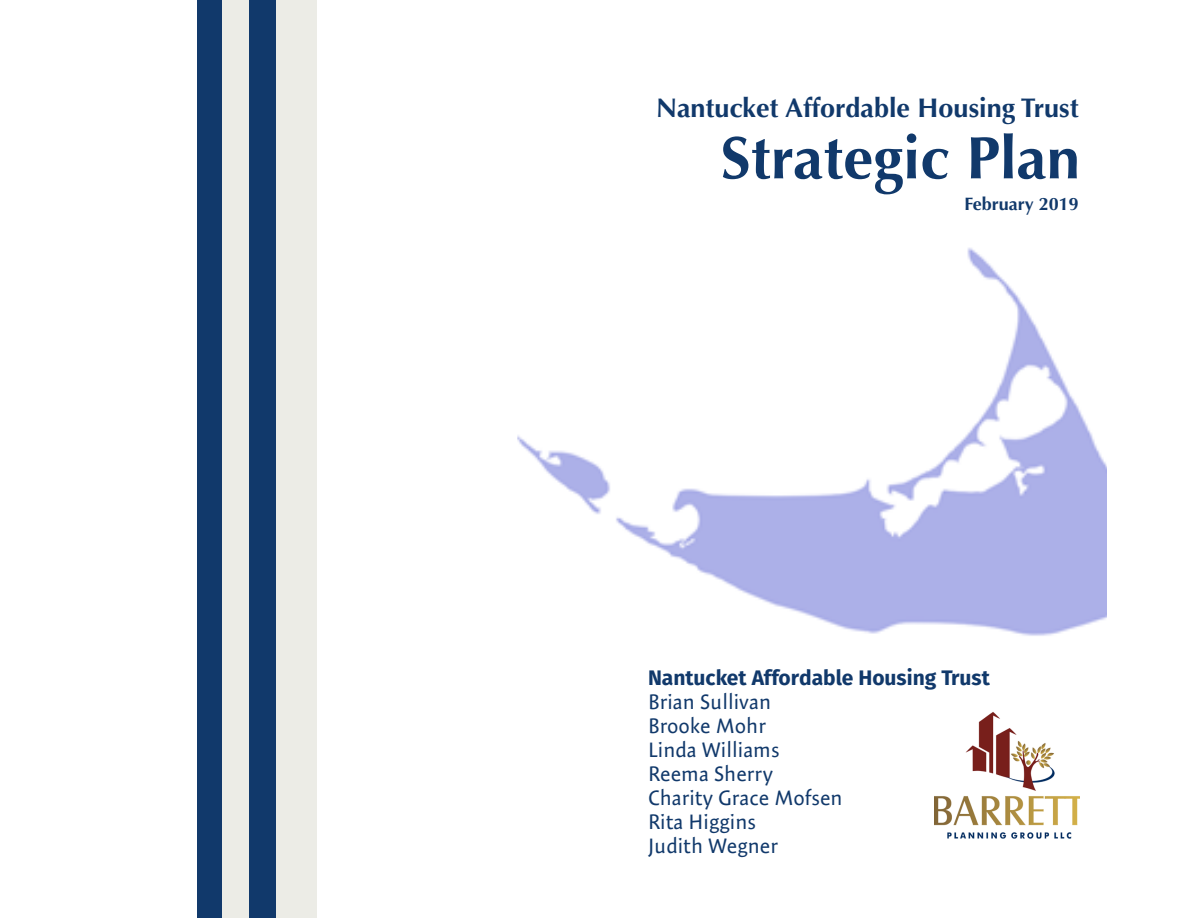
<style>
.page{position:relative;width:1188px;height:918px;background:#fff}
.page>*{position:absolute;margin:0;border:0;box-sizing:border-box;transform-origin:0 0}
.Title_Line_2{font:700 60px "Optima";color:#11396b}
.Title_Line_1{font:700 27px "Optima";color:#11396b}
.Title_Text{font:21px "Expo Sans Pro";color:#11396b}
.Title_Text-2{font:700 21px "Fira Sans";color:#11396b}
.Title_Line_3{font:700 18px "Optima";color:#11396b}
</style>
<div class="page">
<img style="left:518px;top:247px;width:589px;height:389px">
<div style="left:198px;top:0;width:40px;height:918px;background:#11396b"></div>
<div style="left:223px;top:0;width:40px;height:918px;background:#ecece6"></div>
<div style="left:249px;top:0;width:41px;height:918px;background:#11396b"></div>
<div style="left:277px;top:0;width:40px;height:918px;background:#ecece6"></div>
<img style="left:935px;top:712px;width:145px;height:127px">
<p class="Title_Line_1" style="left:656px;top:92px;width:424px">Nantucket Affordable Housing Trust</p>
<p class="Title_Line_2" style="left:721px;top:123px;width:361px">Strategic Plan</p>
<p class="Title_Line_3" style="left:964px;top:193px;width:116px">February 2019</p>
<p class="Title_Text-2" style="left:648px;top:663px;width:343px">Nantucket Affordable Housing Trust</p>
<p class="Title_Text" style="left:648px;top:689px;width:125px">Brian Sullivan</p>
<p class="Title_Text" style="left:648px;top:713px;width:120px">Brooke Mohr</p>
<p class="Title_Text" style="left:648px;top:737px;width:133px">Linda Williams</p>
<p class="Title_Text" style="left:648px;top:761px;width:127px">Reema Sherry</p>
<p class="Title_Text" style="left:648px;top:785px;width:196px">Charity Grace Mofsen</p>
<p class="Title_Text" style="left:648px;top:809px;width:110px">Rita Higgins</p>
<p class="Title_Text" style="left:648px;top:833px;width:132px">Judith Wegner</p>
</div>
